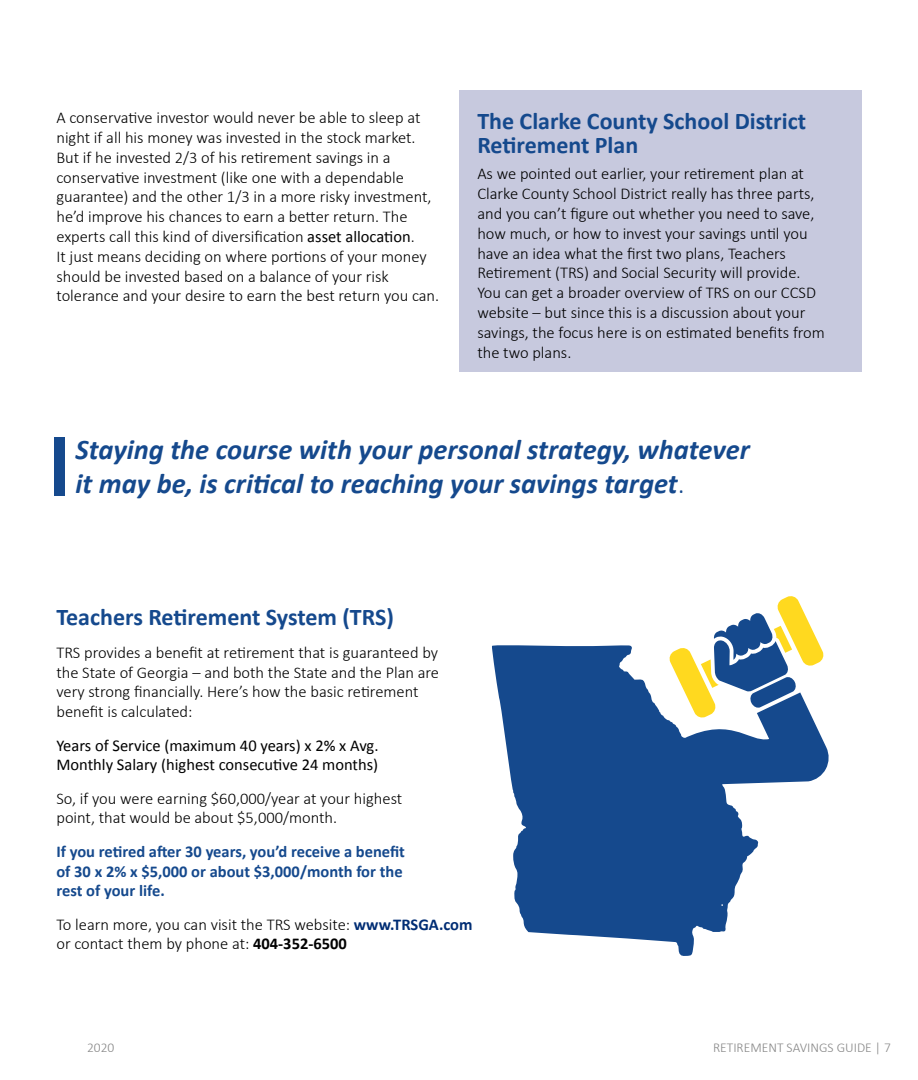
<style>
.page{position:relative;width:918px;height:1080px;background:#fff}
.page>*{position:absolute;margin:0;border:0;box-sizing:border-box;transform-origin:0 0}
.t1{font:italic 700 28.5px/34.5px "Calibri";color:#15498d}
.t2{font:700 24px/24px "Calibri";color:#15498d}
.t3{font:300 16.5px/19.8px "Calibri";color:#000}
.t4{font:700 16.5px/19.8px "Calibri";color:#15498d}
.t5{font:16.5px/19.8px "Calibri";color:#000}
.t6{font:300 13.5px "Calibri";color:#868686}
.s1{font-weight:400}
.s2{font-weight:300;font-style:normal}
.s3{font-weight:700;color:#002d74}
.s4{font-weight:700}
</style>
<div class="page">
<div style="left:459px;top:90px;width:403px;height:282px;background:#c7c9de"></div>
<svg style="left:713px;top:596px;width:116px;height:187px"></svg>
<svg style="left:492px;top:645px;width:266px;height:311px;fill:#15498d"></svg>
<div style="left:54px;top:437px;width:11px;height:59px;background:#15498d"></div>
<p class="t3" style="left:56px;top:108px;width:384px">A conservative investor would never be able to sleep at night if all his money was invested in the stock market.<br>But if he invested 2/3 of his retirement savings in a conservative investment (like one with a dependable guarantee) and the other 1/3 in a more risky investment, he’d improve his chances to earn a better return. The experts call this kind of diversification <span class="s1">asset allocation</span>.<br>It just means deciding on where portions of your money should be invested based on a balance of your risk tolerance and your desire to earn the best return you can.</p>
<h2 class="t2" style="left:477px;top:109px;width:330px">The Clarke County School District<br>Retirement Plan</h2>
<p class="t3" style="left:477px;top:164px;width:349px">As we pointed out earlier, your retirement plan at Clarke County School District really has three parts, and you can’t figure out whether you need to save, how much, or how to invest your savings until you have an idea what the first two plans, Teachers Retirement (TRS) and Social Security will provide.<br>You can get a broader overview of TRS on our CCSD website – but since this is a discussion about your savings, the focus here is on estimated benefits from the two plans.</p>
<h1 class="t1" style="left:76px;top:432px;width:676px">Staying the course with your personal strategy, whatever it may be, is critical to reaching your savings target<span class="s2">.</span></h1>
<h2 class="t2" style="left:56px;top:605px;width:339px">Teachers Retirement System (TRS)</h2>
<p class="t3" style="left:56px;top:642px;width:384px">TRS provides a benefit at retirement that is guaranteed by the State of Georgia – and both the State and the Plan are very strong financially. Here’s how the basic retirement benefit is calculated:</p>
<p class="t5" style="left:56px;top:735px;width:324px">Years of Service (maximum 40 years) x 2% x Avg.<br>Monthly Salary (highest consecutive 24 months)</p>
<p class="t3" style="left:56px;top:788px;width:347px">So, if you were earning $60,000/year at your highest point, that would be about $5,000/month.</p>
<p class="t4" style="left:56px;top:841px;width:350px">If you retired after 30 years, you’d receive a benefit of 30 x 2% x $5,000 or about $3,000/month for the rest of your life.</p>
<p class="t3" style="left:56px;top:914px;width:418px">To learn more, you can visit the TRS website: <span class="s3">www.TRSGA.com </span>or contact them by phone at: <span class="s4">404-352-6500</span></p>
<p class="t6" style="left:87px;top:1039px;width:29px">2020</p>
<p class="t6" style="left:713px;top:1039px;width:179px">RETIREMENT SAVINGS GUIDE | 7</p>
</div>
